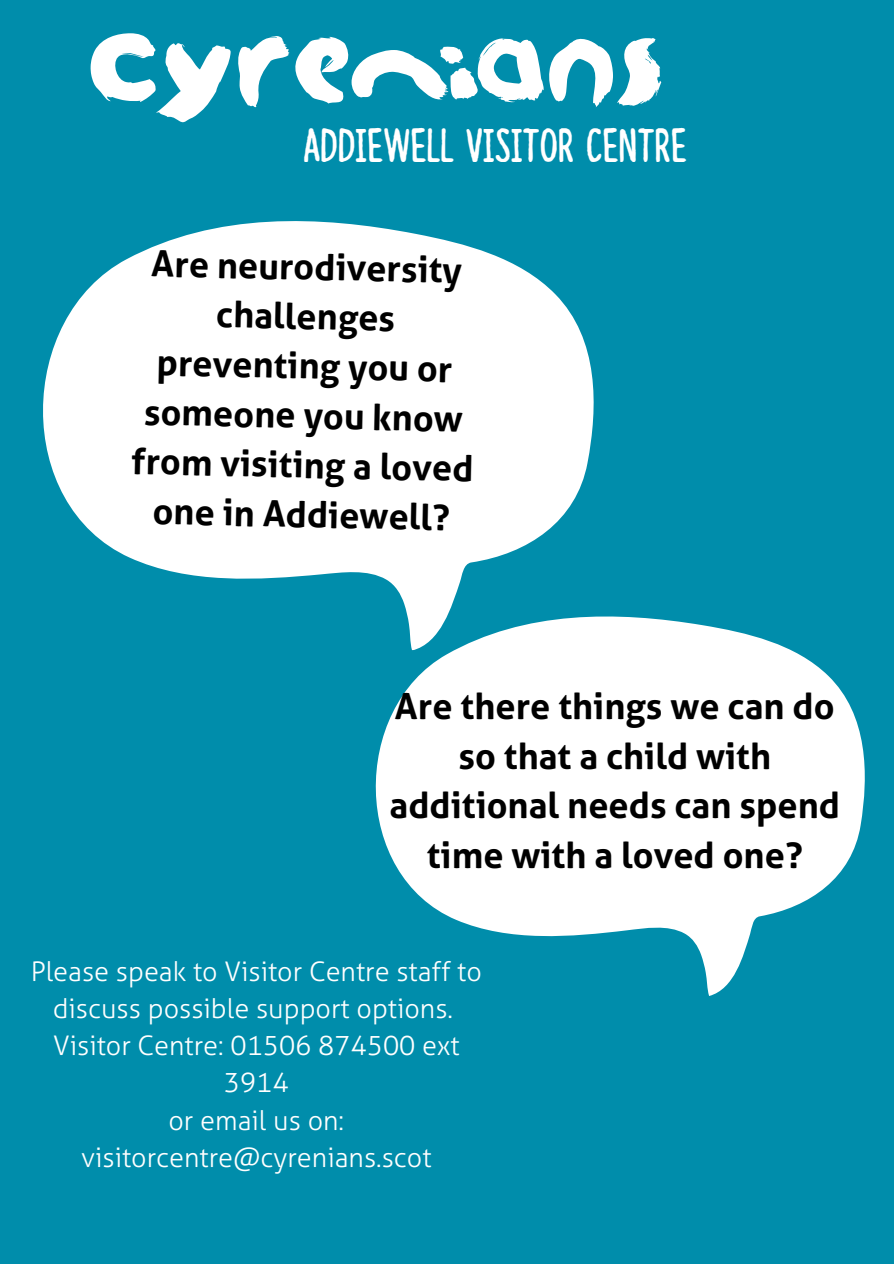
<style>
.page{position:relative;width:894px;height:1264px;background:#fff}
.page>*{position:absolute;margin:0;border:0;box-sizing:border-box;transform-origin:0 0}
.t1{font:48px "Lazingonasunnyafternoon";color:#fff}
.t2{font:700 36px/49.5px "Aller";color:#000;text-align:center}
.t3{font:300 27px/37.2px "Aller";color:#fff;text-align:center}
</style>
<div class="page">
<div style="left:0;top:0;width:893px;height:1263px;background:#008dab"></div>
<svg style="left:238px;top:36px;width:423px;height:72px"></svg>
<svg style="left:90px;top:33px;width:140px;height:89px"></svg>
<svg style="left:43px;top:221px;width:551px;height:382px;fill:#fff"></svg>
<svg style="left:375px;top:603px;width:490px;height:393px;fill:#fff"></svg>
<p class="t1" style="left:303px;top:126px;width:385px">ADDIEWELL VISITOR CENTRE</p>
<h1 class="t2" style="left:135px;top:239px;width:343px;rotate:1deg">Are neurodiversity challenges preventing you or someone you know from visiting a loved one in Addiewell?</h1>
<p class="t2" style="left:389px;top:682px;width:451px">Are there things we can do so that a child with additional needs can spend time with a loved one?</p>
<h2 class="t3" style="left:31px;top:953px;width:452px">Please speak to Visitor Centre staff to discuss possible support options.</h2>
<p class="t3" style="left:53px;top:1027px;width:408px">Visitor Centre: 01506 874500 ext<br>3914</p>
<h2 class="t3" style="left:81px;top:1101px;width:352px">or email us on: visitorcentre@cyrenians.scot</h2>
</div>
